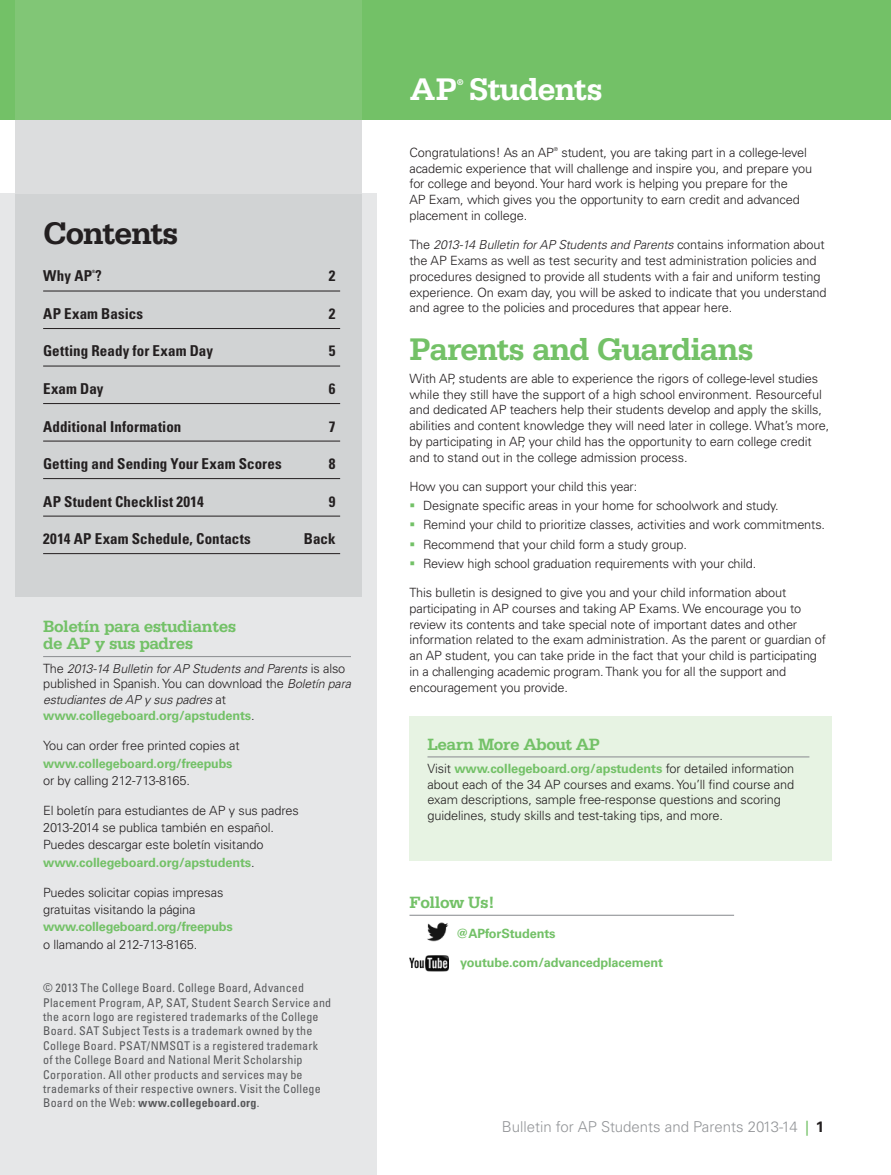
<style>
.page{position:relative;width:891px;height:1175px;background:#fff}
.page>*{position:absolute;margin:0;border:0;box-sizing:border-box;transform-origin:0 0}
.t1{font:700 33px "Serifa Std";letter-spacing:-.035em;color:#73c167}
.t2{font:700 33px "Serifa Std";letter-spacing:-.03em;color:#fff}
.t3{font:700 33px "Serifa Std";letter-spacing:-.05em;color:#231f20}
.t4{font:700 17.25px/17.2px "Serifa Std";letter-spacing:-.03em;color:#73c167}
.t5{font:700 condensed 15px "Univers LT Std";letter-spacing:.005em;color:#231f20}
.t6{font:300 15px "Univers LT Std";color:#939598}
.t7{font:300 12.75px/15.8px "Univers LT Std";letter-spacing:-.01em;color:#231f20}
.t8{font:700 12.75px "Univers LT Std";letter-spacing:-.01em;color:#73c167}
.t9{font:italic 300 12.3px "Univers LT Std";letter-spacing:-.01em;color:#231f20}
.t10{font:condensed 12px/14.4px "Univers LT Std";letter-spacing:.02em;color:#58595b}
.t11{font:700 8.7px "Serifa Std";color:#fff}
.t12{font:300 5.25px "Univers LT Std";color:#231f20}
.t13{font:700 condensed 4.35px "Univers LT Std";color:#231f20}
.s1{font-style:normal;font-size:12.75px}
.s2{font-style:italic;font-size:12.3px}
.s3{font-weight:300;color:#231f20}
.s4{font-weight:700;color:#73c167}
.s5{font-weight:700}
.s6{font-family:"Minion Pro";font-weight:700;color:#73c167}
.s7{font-weight:700;color:#231f20}
</style>
<div class="page">
<div style="left:0;top:0;width:891px;height:119px;background:#73c167"></div>
<div style="left:0;top:194px;width:377px;height:980px;background:#e6e7e8"></div>
<div style="left:410px;top:716px;width:422px;height:145px;background:#e7f3e3"></div>
<hr style="left:428px;top:756px;width:381px;height:1px;background:#939598">
<hr style="left:410px;top:914px;width:324px;height:1px;background:#939598">
<div style="left:15px;top:128px;width:347px;height:468px;background:#d1d3d4"></div>
<hr style="left:43px;top:291px;width:297px;height:1px;background:#231f20">
<hr style="left:43px;top:328px;width:297px;height:1px;background:#231f20">
<hr style="left:43px;top:366px;width:297px;height:1px;background:#231f20">
<hr style="left:43px;top:403px;width:297px;height:1px;background:#231f20">
<hr style="left:43px;top:441px;width:297px;height:1px;background:#231f20">
<hr style="left:43px;top:478px;width:297px;height:1px;background:#231f20">
<hr style="left:43px;top:516px;width:297px;height:1px;background:#231f20">
<hr style="left:43px;top:553px;width:297px;height:1px;background:#231f20">
<div style="left:15px;top:0;width:347px;height:194px;background:#dcddde"></div>
<hr style="left:43px;top:656px;width:308px;height:1px;background:#939598">
<div style="left:15px;top:0;width:347px;height:119px;background:#81c676"></div>
<img style="left:427px;top:922px;width:22px;height:19px">
<img style="left:410px;top:955px;width:39px;height:17px">
<h1 class="t3" style="left:43px;top:213px;width:137px">Contents</h1>
<p class="t13" style="left:92px;top:269px;width:5px">®</p>
<p class="t5" style="left:329px;top:267px;width:8px">2</p>
<p class="t5" style="left:43px;top:304px;width:102px">AP Exam Basics</p>
<p class="t5" style="left:329px;top:304px;width:8px">2</p>
<p class="t5" style="left:43px;top:342px;width:171px">Getting Ready for Exam Day</p>
<p class="t5" style="left:329px;top:342px;width:8px">5</p>
<p class="t5" style="left:43px;top:379px;width:62px">Exam Day</p>
<p class="t5" style="left:329px;top:379px;width:8px">6</p>
<p class="t5" style="left:43px;top:417px;width:140px">Additional Information</p>
<p class="t5" style="left:329px;top:417px;width:8px">7</p>
<p class="t5" style="left:43px;top:454px;width:240px">Getting and Sending Your Exam Scores</p>
<p class="t5" style="left:329px;top:454px;width:8px">8</p>
<p class="t5" style="left:43px;top:492px;width:162px">AP Student Checklist 2014</p>
<p class="t5" style="left:329px;top:492px;width:8px">9</p>
<p class="t5" style="left:43px;top:529px;width:209px">2014 AP Exam Schedule, Contacts</p>
<p class="t5" style="left:304px;top:529px;width:33px">Back</p>
<p class="t5" style="left:43px;top:267px;width:60px">Why AP ?</p>
<h2 class="t4" style="left:43px;top:617px;width:195px">Boletín para estudiantes de AP y sus padres</h2>
<p class="t9" style="left:43px;top:661px;width:304px"><span class="s1">The</span> 2013-14 Bulletin for AP Students and Parents <span class="s1">is also</span></p>
<p class="t7" style="left:43px;top:676px;width:309px">published in Spanish. You can download the <span class="s2">Boletín para</span></p>
<p class="t9" style="left:43px;top:692px;width:184px">estudiantes de AP y sus padres <span class="s1">at</span></p>
<p class="t8" style="left:43px;top:708px;width:213px">www.collegeboard.org/apstudents<span class="s3">.</span></p>
<p class="t7" style="left:43px;top:738px;width:198px">You can order free printed copies at</p>
<p class="t8" style="left:43px;top:755px;width:191px">www.collegeboard.org/freepubs</p>
<p class="t7" style="left:43px;top:772px;width:148px">or by calling 212-713-8165.</p>
<p class="t7" style="left:43px;top:802px;width:257px;line-height:17.1px">El boletín para estudiantes de AP y sus padres 2013-2014 se publica también en español.<br>Puedes descargar este boletín visitando <span class="s4">www.collegeboard.org/apstudents</span>.</p>
<p class="t7" style="left:43px;top:884px;width:182px;line-height:17.1px">Puedes solicitar copias impresas gratuitas visitando la página</p>
<p class="t8" style="left:43px;top:919px;width:191px">www.collegeboard.org/freepubs</p>
<p class="t7" style="left:43px;top:936px;width:156px">o llamando al 212-713-8165.</p>
<p class="t10" style="left:43px;top:980px;width:290px">© 2013 The College Board. College Board, Advanced Placement Program, AP, SAT, Student Search Service and the acorn logo are registered trademarks of the College Board. SAT Subject Tests is a trademark owned by the College Board. PSAT/NMSQT is a registered trademark<br>of the College Board and National Merit Scholarship Corporation. All other products and services may be trademarks of their respective owners. Visit the College Board on the Web: <span class="s5">www.collegeboard.org</span>.</p>
<h1 class="t2" style="left:410px;top:70px;width:195px">AP Students</h1>
<p class="t11" style="left:457px;top:77px;width:8px">®</p>
<p class="t7" style="left:410px;top:145px;width:146px">Congratulations! As an AP</p>
<p class="t12" style="left:554px;top:146px;width:6px">®</p>
<p class="t7" style="left:410px;top:145px;width:404px;text-indent:152px">student, you are taking part in a college-level academic experience that will challenge and inspire you, and prepare you for college and beyond. Your hard work is helping you prepare for the<br>AP Exam, which gives you the opportunity to earn credit and advanced placement in college.</p>
<p class="t9" style="left:410px;top:237px;width:417px"><span class="s1">The</span> 2013-14 Bulletin for AP Students and Parents <span class="s1">contains information about</span></p>
<p class="t7" style="left:410px;top:253px;width:419px">the AP Exams as well as test security and test administration policies and procedures designed to provide all students with a fair and uniform testing experience. On exam day, you will be asked to indicate that you understand and agree to the policies and procedures that appear here.</p>
<h1 class="t1" style="left:410px;top:330px;width:346px">Parents and Guardians</h1>
<p class="t7" style="left:410px;top:370px;width:421px">With AP, students are able to experience the rigors of college-level studies while they still have the support of a high school environment. Resourceful and dedicated AP teachers help their students develop and apply the skills, abilities and content knowledge they will need later in college. What’s more, by participating in AP, your child has the opportunity to earn college credit and to stand out in the college admission process.</p>
<p class="t7" style="left:423px;top:477px;width:404px;line-height:19.2px;text-indent:-14px">How you can support your child this year:<br>Designate specific areas in your home for schoolwork and study.<br>Remind your child to prioritize classes, activities and work commitments.<br>Recommend that your child form a study group.<br>Review high school graduation requirements with your child.</p>
<p class="t7" style="left:410px;top:585px;width:418px">This bulletin is designed to give you and your child information about participating in AP courses and taking AP Exams. We encourage you to review its contents and take special note of important dates and other information related to the exam administration. As the parent or guardian of an AP student, you can take pride in the fact that your child is participating in a challenging academic program. Thank you for all the support and encouragement you provide.</p>
<h2 class="t4" style="left:428px;top:735px;width:174px">Learn More About AP</h2>
<p class="t7" style="left:428px;top:760px;width:368px">Visit <span class="s4">www.collegeboard.org/apstudents</span> for detailed information about each of the 34 AP courses and exams. You’ll find course and exam descriptions, sample free-response questions and scoring guidelines, study skills and test-taking tips, and more.</p>
<h2 class="t4" style="left:410px;top:893px;width:87px">Follow Us!</h2>
<p class="t8" style="left:456px;top:926px;width:101px">@APforStudents</p>
<p class="t8" style="left:460px;top:955px;width:205px">youtube.com/advancedplacement</p>
<p class="t6" style="left:502px;top:1117px;width:324px">Bulletin for AP Students and Parents 2013-14 <span class="s6">|</span> <span class="s7">1</span></p>
</div>
